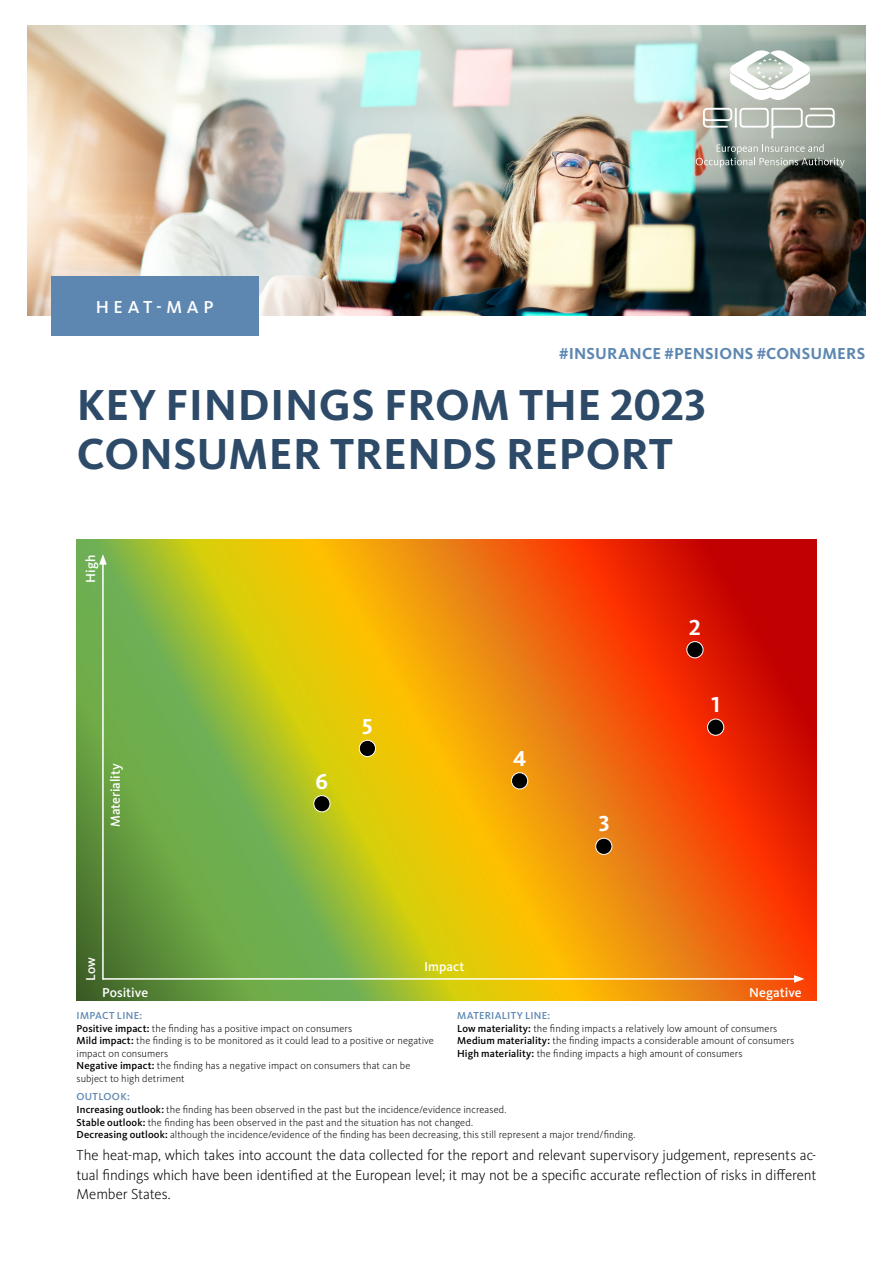
<style>
.page{position:relative;width:893px;height:1263px;background:#fff}
.page>*{position:absolute;margin:0;border:0;box-sizing:border-box;transform-origin:0 0}
.t1{font:700 45px/49.5px "Kievit Pro";letter-spacing:.01em;color:#2d4a68}
.t2{font:700 22.5px "Kievit Pro";color:#fff}
.t3{font:500 18px "Kievit Pro";letter-spacing:.26em;color:#fff}
.t4{font:700 16.5px "Kievit Pro";letter-spacing:.015em;color:#5d87b1}
.t5{font:300 15px/19.5px "Kievit Pro";letter-spacing:-.01em;color:#000;text-align:justify}
.t6{font:500 13.5px "Kievit Pro";color:#fff}
.t7{font:300 10.5px/12.6px "Kievit Pro";letter-spacing:.005em;color:#000}
.s1{font-weight:500;color:#5d87b1}
.s2{font-weight:500}
</style>
<div class="page">
<img style="left:28px;top:26px;width:837px;height:289px">
<svg style="left:730px;top:50px;width:80px;height:50px"></svg>
<svg style="left:696px;top:107px;width:149px;height:61px;background:#a6aba2"></svg>
<img style="left:77px;top:540px;width:739px;height:461px">
<div style="left:687px;top:642px;width:16px;height:16px;background:#000;border-radius:50%"></div>
<div style="left:686px;top:641px;width:17px;height:17px;border:1px solid #fff;border-radius:50%"></div>
<div style="left:359px;top:740px;width:16px;height:16px;background:#000;border-radius:50%"></div>
<div style="left:359px;top:740px;width:17px;height:17px;border:1px solid #fff;border-radius:50%"></div>
<div style="left:596px;top:838px;width:16px;height:16px;background:#000;border-radius:50%"></div>
<div style="left:595px;top:838px;width:17px;height:17px;border:1px solid #fff;border-radius:50%"></div>
<div style="left:707px;top:719px;width:17px;height:16px;background:#000;border-radius:50%"></div>
<div style="left:707px;top:719px;width:17px;height:17px;border:1px solid #fff;border-radius:50%"></div>
<div style="left:511px;top:773px;width:17px;height:16px;background:#000;border-radius:50%"></div>
<div style="left:511px;top:772px;width:17px;height:17px;border:1px solid #fff;border-radius:50%"></div>
<div style="left:314px;top:795px;width:16px;height:17px;background:#000;border-radius:50%"></div>
<div style="left:313px;top:795px;width:17px;height:17px;border:1px solid #fff;border-radius:50%"></div>
<hr style="left:103px;top:978px;width:693px;height:2px;background:#fff">
<svg style="left:794px;top:975px;width:10px;height:8px"></svg>
<hr style="left:102px;top:562px;width:2px;height:418px;background:#fff">
<svg style="left:99px;top:554px;width:8px;height:11px"></svg>
<div style="left:51px;top:277px;width:207px;height:59px;background:#5d87b1"></div>
<h3 class="t3" style="left:96px;top:296px;width:119px">HEAT-MAP</h3>
<h3 class="t4" style="left:559px;top:344px;width:308px">#INSURANCE #PENSIONS #CONSUMERS</h3>
<h1 class="t1" style="left:77px;top:380px;width:631px">KEY FINDINGS FROM THE 2023<br>CONSUMER TRENDS REPORT</h1>
<p class="t6" style="left:83px;top:583px;width:29px;rotate:-90deg">High</p>
<p class="t6" style="left:107px;top:827px;width:66px;rotate:-90deg">Materiality</p>
<p class="t6" style="left:83px;top:981px;width:25px;rotate:-90deg">Low</p>
<p class="t6" style="left:102px;top:984px;width:47px">Positive</p>
<h2 class="t2" style="left:316px;top:768px;width:14px">6</h2>
<h2 class="t2" style="left:362px;top:712px;width:12px">5</h2>
<h2 class="t2" style="left:513px;top:745px;width:15px">4</h2>
<p class="t6" style="left:424px;top:958px;width:42px">Impact</p>
<h2 class="t2" style="left:599px;top:810px;width:12px">3</h2>
<h2 class="t2" style="left:689px;top:614px;width:13px">2</h2>
<h2 class="t2" style="left:711px;top:691px;width:10px">1</h2>
<p class="t6" style="left:749px;top:984px;width:54px">Negative</p>
<p class="t7" style="left:77px;top:1009px;width:359px"><span class="s1">IMPACT LINE:<br></span><span class="s2">Positive impact:</span> the finding has a positive impact on consumers<br><span class="s2">Mild impact:</span> the finding is to be monitored as it could lead to a positive or negative impact on consumers<br><span class="s2">Negative impact:</span> the finding has a negative impact on consumers that can be subject to high detriment</p>
<p class="t7" style="left:457px;top:1009px;width:339px"><span class="s1">MATERIALITY LINE:<br></span><span class="s2">Low materiality:</span> the finding impacts a relatively low amount of consumers <span class="s2">Medium materiality:</span> the finding impacts a considerable amount of consumers <span class="s2">High materiality:</span> the finding impacts a high amount of consumers</p>
<p class="t7" style="left:77px;top:1090px;width:560px"><span class="s1">OUTLOOK:<br></span><span class="s2">Increasing outlook:</span> the finding has been observed in the past but the incidence/evidence increased.<br><span class="s2">Stable outlook:</span> the finding has been observed in the past and the situation has not changed.<br><span class="s2">Decreasing outlook:</span> although the incidence/evidence of the finding has been decreasing, this still represent a major trend/finding.</p>
<p class="t5" style="left:77px;top:1145px;width:741px">The heat-map, which takes into account the data collected for the report and relevant supervisory judgement, represents ac&shy;tual findings which have been identified at the European level; it may not be a specific accurate reflection of risks in different Member States.</p>
</div>
